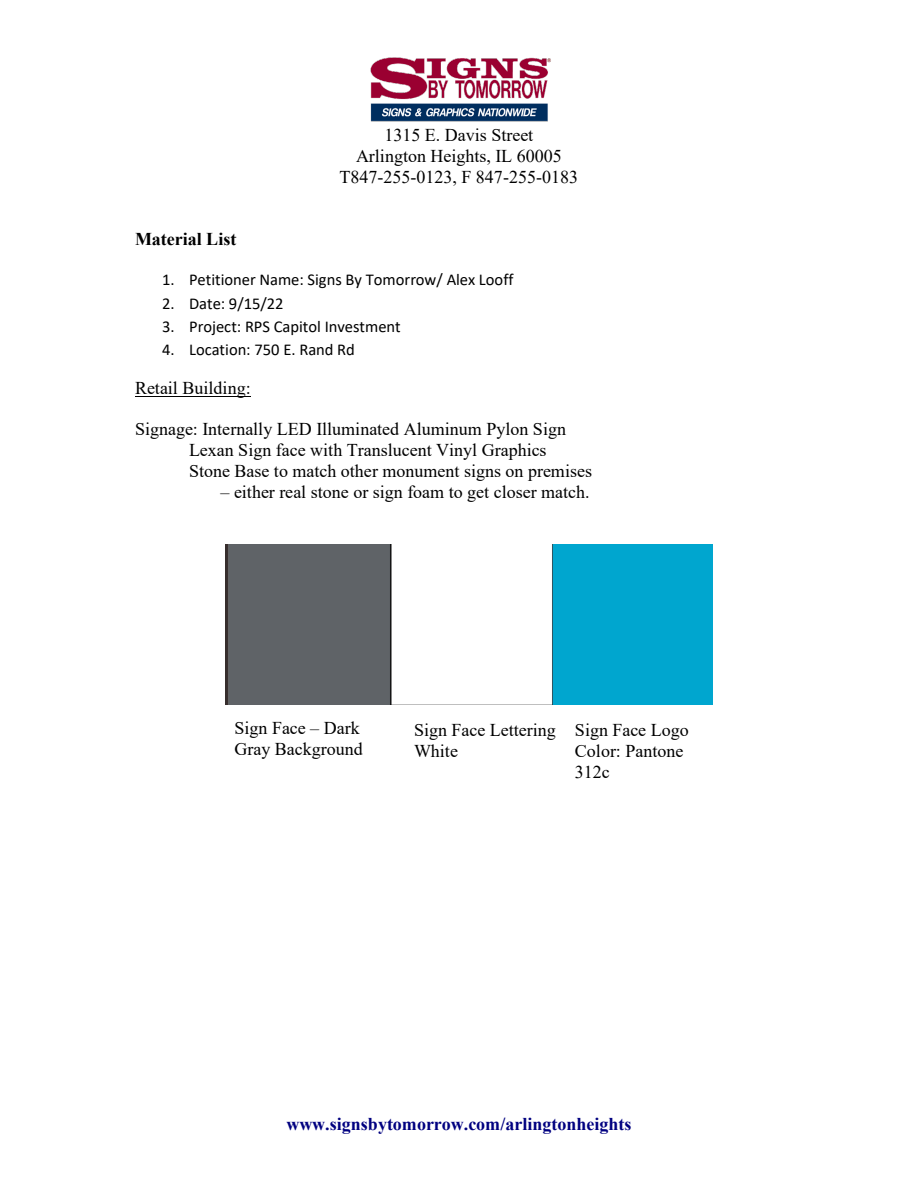
<style>
.page{position:relative;width:918px;height:1188px;background:#fff}
.page>*{position:absolute;margin:0;border:0;box-sizing:border-box;transform-origin:0 0}
.t1{font:18px/20.7px "Times New Roman";color:#000}
.t2{font:700 18px "Times New Roman";color:#000080}
.t3{font:700 18px "Times New Roman";color:#000}
.t4{font:16.5px "Calibri";color:#000}
</style>
<div class="page">
<img style="left:370px;top:57px;width:181px;height:65px">
<hr style="left:135px;top:396px;width:116px;height:1px;background:#000">
<img style="left:225px;top:544px;width:487px;height:160px">
<p class="t1" style="left:340px;top:125px;width:240px;text-align:center">1315 E. Davis Street<br>Arlington Heights, IL 60005<br>T847-255-0123, F 847-255-0183</p>
<p class="t3" style="left:135px;top:226px;width:103px">Material List</p>
<p class="t4" style="left:162px;top:268px;width:353px">1. Petitioner Name: Signs By Tomorrow/ Alex Looff</p>
<p class="t4" style="left:162px;top:292px;width:123px">2. Date: 9/15/22</p>
<p class="t4" style="left:162px;top:315px;width:240px">3. Project: RPS Capitol Investment</p>
<p class="t4" style="left:162px;top:338px;width:194px">4. Location: 750 E. Rand Rd</p>
<p class="t1" style="left:135px;top:377px;width:117px">Retail Building:</p>
<p class="t1" style="left:135px;top:418px;width:433px">Signage: Internally LED Illuminated Aluminum Pylon Sign</p>
<p class="t1" style="left:189px;top:439px;width:359px">Lexan Sign face with Translucent Vinyl Graphics</p>
<p class="t1" style="left:189px;top:460px;width:405px">Stone Base to match other monument signs on premises</p>
<p class="t1" style="left:220px;top:481px;width:371px">– either real stone or sign foam to get closer match.</p>
<p class="t1" style="left:235px;top:717px;width:130px">Sign Face – Dark<br>Gray Background</p>
<p class="t1" style="left:414px;top:719px;width:143px">Sign Face Lettering</p>
<p class="t1" style="left:414px;top:740px;width:45px">White</p>
<p class="t1" style="left:575px;top:719px;width:115px">Sign Face Logo<br>Color: Pantone<br>312c</p>
<p class="t2" style="left:286px;top:1111px;width:347px">www.signsbytomorrow.com/arlingtonheights</p>
</div>
